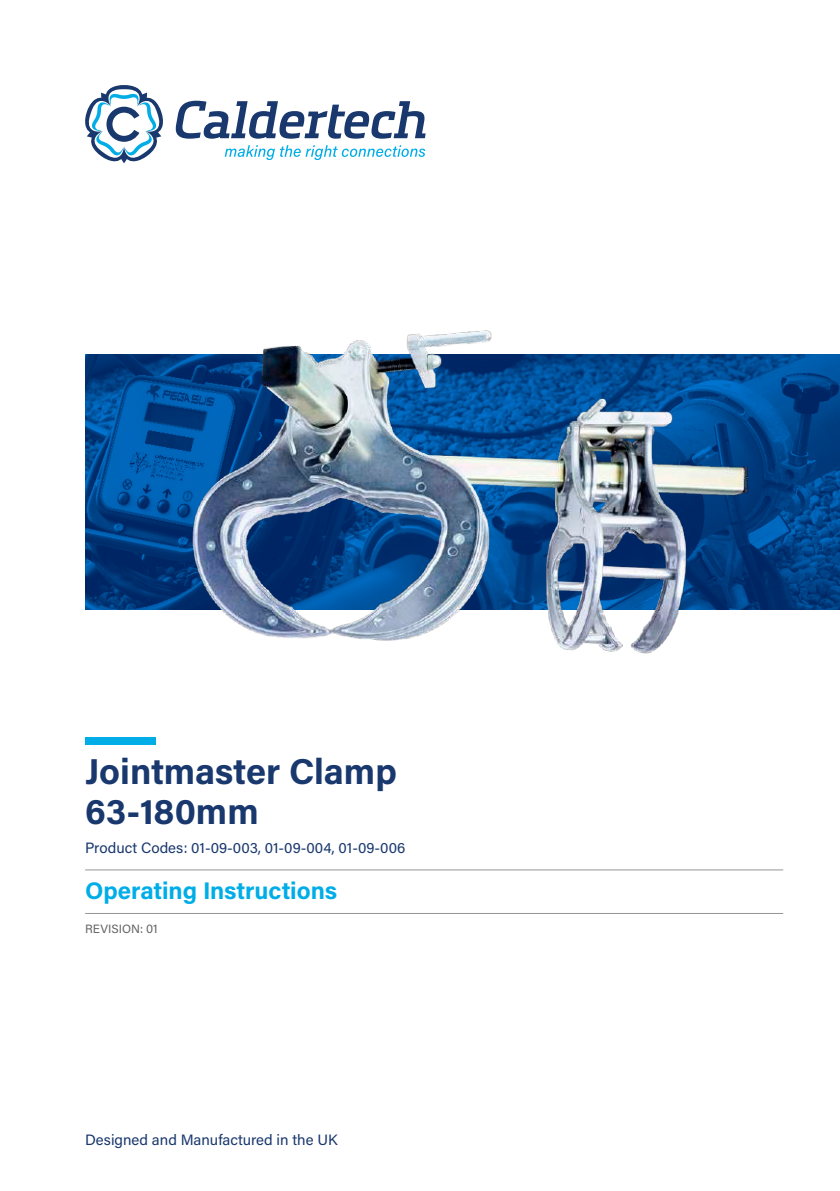
<style>
.page{position:relative;width:840px;height:1191px;background:#fff}
.page>*{position:absolute;margin:0;border:0;box-sizing:border-box;transform-origin:0 0}
.t1{font:700 36px/40px "Acumin Pro";letter-spacing:-.005em;color:#19386e}
.t2{font:700 24px "Acumin Pro";letter-spacing:-.005em;color:#00ade7}
.t3{font:15px "Acumin Pro";color:#19386e}
.t4{font:12px "Acumin Pro";color:#636366}
</style>
<div class="page">
<svg style="left:224px;top:145px;width:201px;height:15px"></svg>
<svg style="left:175px;top:101px;width:250px;height:38px"></svg>
<svg style="left:85px;top:85px;width:78px;height:78px"></svg>
<img style="left:85px;top:354px;width:754px;height:255px">
<hr style="left:85px;top:869px;width:697px;height:1px;background:#939598">
<hr style="left:85px;top:913px;width:697px;height:1px;background:#939598">
<img style="left:190px;top:330px;width:573px;height:324px">
<div style="left:85px;top:737px;width:71px;height:7px;background:#00ade7"></div>
<h1 class="t1" style="left:85px;top:749px;width:313px">Jointmaster Clamp<br>63-180mm</h1>
<p class="t3" style="left:85px;top:837px;width:321px">Product Codes: 01-09-003, 01-09-004, 01-09-006</p>
<h2 class="t2" style="left:85px;top:873px;width:253px">Operating Instructions</h2>
<p class="t4" style="left:85px;top:920px;width:74px">REVISION: 01</p>
<p class="t3" style="left:85px;top:1129px;width:254px">Designed and Manufactured in the UK</p>
</div>
